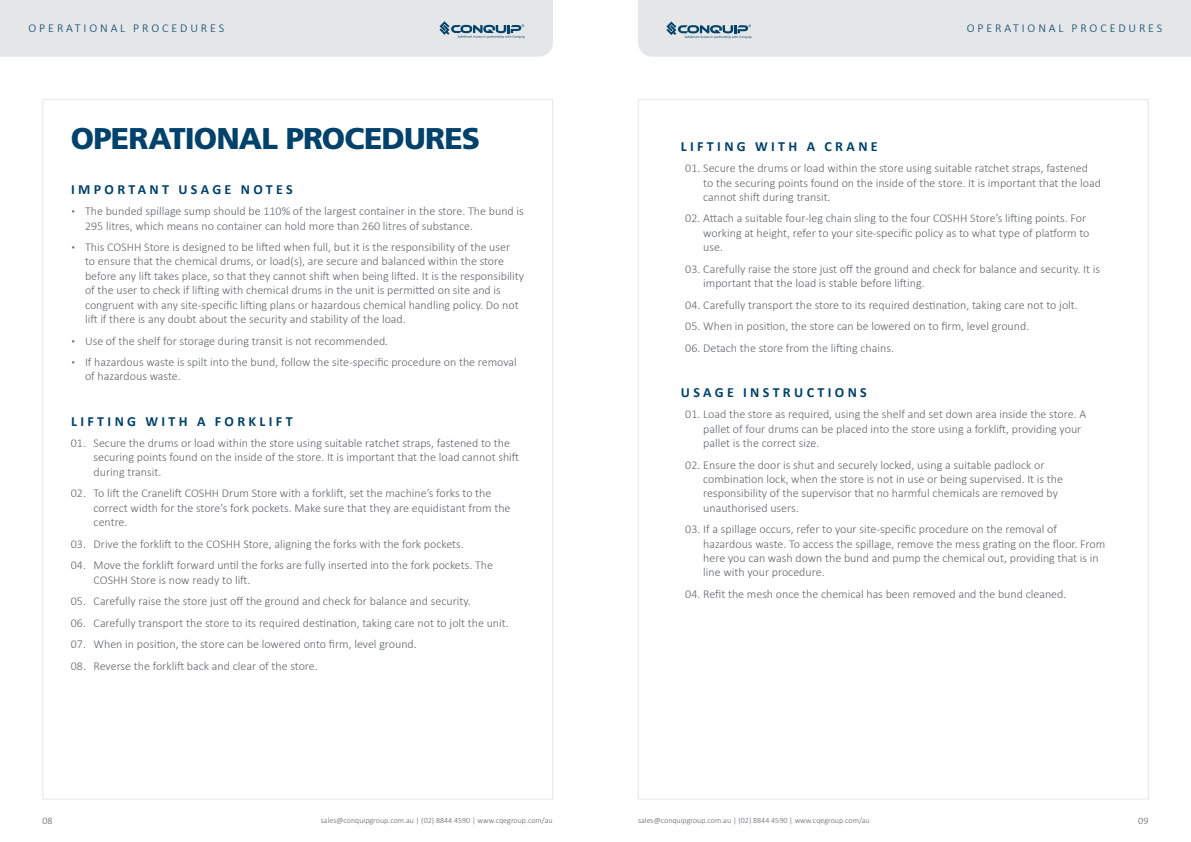
<style>
.page{position:relative;width:1191px;height:842px;background:#fff}
.page>*{position:absolute;margin:0;border:0;box-sizing:border-box;transform-origin:0 0}
.t1{font:900 30px "Frutiger LT Std";letter-spacing:-.03em;color:#00426b}
.t2{font:700 14px "Calibri";letter-spacing:.24em;color:#00426b}
.t3{font:300 12px/14.4px "Calibri";color:#636469}
.t4{font:300 12px "Calibri";letter-spacing:.24em;color:#00426b}
.t5{font:300 10px "Calibri";color:#636469}
.t6{font:300 8px "Calibri";color:#636469}
</style>
<div class="page">
<div style="left:0;top:0;width:553px;height:57px;background:#e5e6e7"></div>
<div style="left:638px;top:0;width:553px;height:57px;background:#e5e6e7"></div>
<p class="t4" style="left:29px;top:21px;width:197px">OPERATIONAL PROCEDURES</p>
<p class="t4" style="left:966px;top:21px;width:197px">OPERATIONAL PROCEDURES</p>
<h1 class="t1" style="left:71px;top:120px;width:411px">OPERATIONAL PROCEDURES</h1>
<p class="t2" style="left:71px;top:179px;width:223px">IMPORTANT USAGE NOTES</p>
<p class="t3" style="left:85px;top:204px;width:440px;text-indent:-14px">▪ The bunded spillage sump should be 110% of the largest container in the store. The bund is<br>295 litres, which means no container can hold more than 260 litres of substance.</p>
<p class="t3" style="left:85px;top:240px;width:440px;text-indent:-14px">▪ This COSHH Store is designed to be lifted when full, but it is the responsibility of the user<br>to ensure that the chemical drums, or load(s), are secure and balanced within the store before any lift takes place, so that they cannot shift when being lifted. It is the responsibility of the user to check if lifting with chemical drums in the unit is permitted on site and is congruent with any site-specific lifting plans or hazardous chemical handling policy. Do not lift if there is any doubt about the security and stability of the load.</p>
<p class="t3" style="left:71px;top:333px;width:319px">▪ Use of the shelf for storage during transit is not recommended.</p>
<p class="t3" style="left:85px;top:355px;width:433px;text-indent:-14px">▪ If hazardous waste is spilt into the bund, follow the site-specific procedure on the removal of hazardous waste.</p>
<p class="t2" style="left:71px;top:411px;width:223px">LIFTING WITH A FORKLIFT</p>
<p class="t3" style="left:94px;top:436px;width:427px;text-indent:-23px">01. Secure the drums or load within the store using suitable ratchet straps, fastened to the securing points found on the inside of the store. It is important that the load cannot shift during transit.</p>
<p class="t3" style="left:94px;top:486px;width:418px;text-indent:-23px">02. To lift the Cranelift COSHH Drum Store with a forklift, set the machine’s forks to the correct width for the store’s fork pockets. Make sure that they are equidistant from the centre.</p>
<p class="t3" style="left:71px;top:536px;width:394px">03. Drive the forklift to the COSHH Store, aligning the forks with the fork pockets.</p>
<p class="t3" style="left:94px;top:558px;width:401px;text-indent:-23px">04. Move the forklift forward until the forks are fully inserted into the fork pockets. The<br>COSHH Store is now ready to lift.</p>
<p class="t3" style="left:71px;top:594px;width:401px">05. Carefully raise the store just off the ground and check for balance and security.</p>
<p class="t3" style="left:71px;top:615px;width:439px">06. Carefully transport the store to its required destination, taking care not to jolt the unit.</p>
<p class="t3" style="left:71px;top:637px;width:347px">07. When in position, the store can be lowered onto firm, level ground.</p>
<p class="t3" style="left:71px;top:658px;width:248px">08. Reverse the forklift back and clear of the store.</p>
<p class="t2" style="left:681px;top:136px;width:198px">LIFTING WITH A CRANE</p>
<p class="t3" style="left:703px;top:161px;width:399px;text-indent:-18px">01. Secure the drums or load within the store using suitable ratchet straps, fastened to the securing points found on the inside of the store. It is important that the load cannot shift during transit.</p>
<p class="t3" style="left:703px;top:211px;width:388px;text-indent:-18px">02. Attach a suitable four-leg chain sling to the four COSHH Store’s lifting points. For working at height, refer to your site-specific policy as to what type of platform to use.</p>
<p class="t3" style="left:703px;top:261px;width:398px;text-indent:-18px">03. Carefully raise the store just off the ground and check for balance and security. It is important that the load is stable before lifting.</p>
<p class="t3" style="left:685px;top:297px;width:394px">04. Carefully transport the store to its required destination, taking care not to jolt.</p>
<p class="t3" style="left:685px;top:319px;width:345px">05. When in position, the store can be lowered on to firm, level ground.</p>
<p class="t3" style="left:685px;top:340px;width:210px">06. Detach the store from the lifting chains.</p>
<p class="t2" style="left:681px;top:382px;width:188px">USAGE INSTRUCTIONS</p>
<p class="t3" style="left:703px;top:407px;width:384px;text-indent:-18px">01. Load the store as required, using the shelf and set down area inside the store. A pallet of four drums can be placed into the store using a forklift, providing your pallet is the correct size.</p>
<p class="t3" style="left:703px;top:457px;width:361px;text-indent:-18px">02. Ensure the door is shut and securely locked, using a suitable padlock or combination lock, when the store is not in use or being supervised. It is the responsibility of the supervisor that no harmful chemicals are removed by unauthorised users.</p>
<p class="t3" style="left:703px;top:522px;width:403px;text-indent:-18px">03. If a spillage occurs, refer to your site-specific procedure on the removal of hazardous waste. To access the spillage, remove the mess grating on the floor. From here you can wash down the bund and pump the chemical out, providing that is in line with your procedure.</p>
<p class="t3" style="left:685px;top:587px;width:383px">04. Refit the mesh once the chemical has been removed and the bund cleaned.</p>
<p class="t5" style="left:43px;top:814px;width:12px">08</p>
<p class="t5" style="left:1138px;top:814px;width:12px">09</p>
<p class="t6" style="left:321px;top:816px;width:233px">sales@conquipgroup.com.au | (02) 8844 4590 | www.cqegroup.com/au</p>
<p class="t6" style="left:638px;top:816px;width:233px">sales@conquipgroup.com.au | (02) 8844 4590 | www.cqegroup.com/au</p>
</div>
